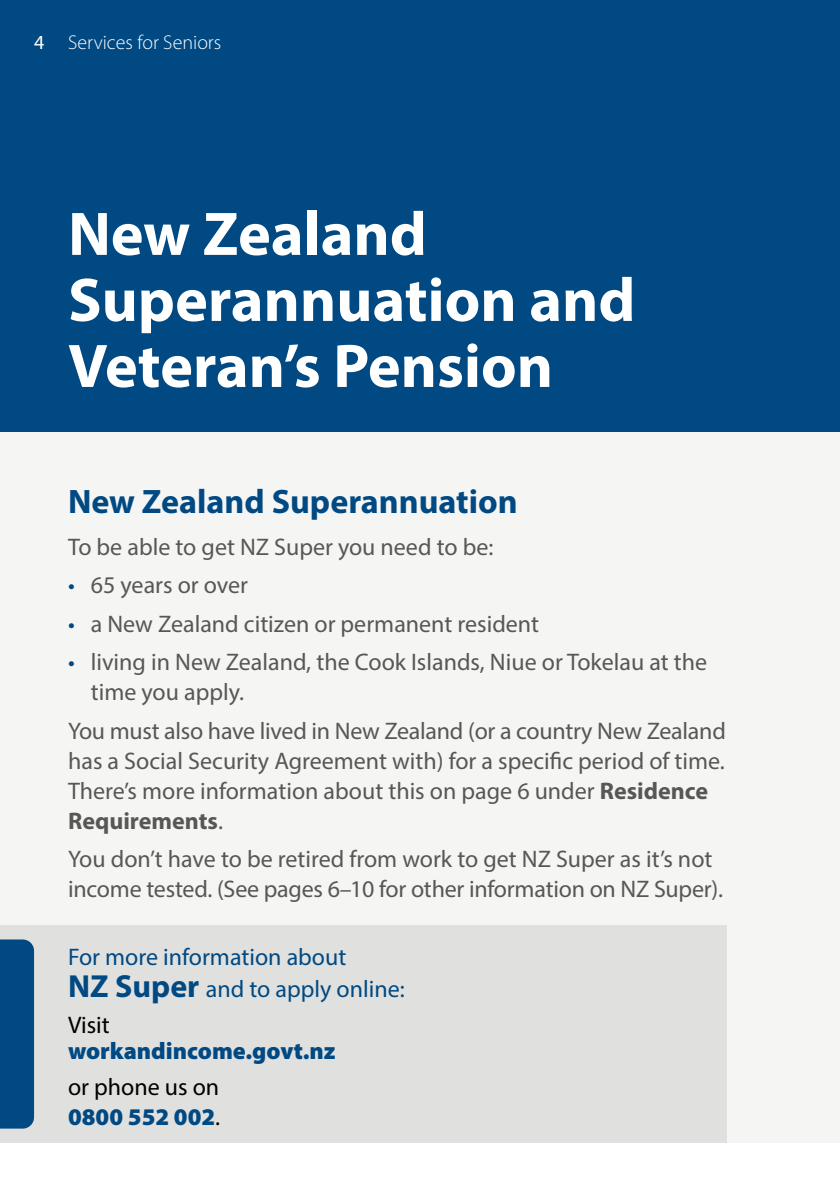
<style>
.page{position:relative;width:840px;height:1191px;background:#fff}
.page>*{position:absolute;margin:0;border:0;box-sizing:border-box;transform-origin:0 0}
.t1{font:700 62px/66px "Myriad Pro";color:#fff}
.t2{font:700 34px "Myriad Pro";color:#004982}
.Body{font:24px/30px "Myriad Pro";color:#575756}
.Body-2{font:900 24px/26px "Myriad Pro";color:#004982}
.Pullout_-_big_title{font:24px "Myriad Pro";color:#004982}
.Pullout_-_small_titl{font:24px "Myriad Pro";color:#004982}
.Body-3{font:24px/30px "Myriad Pro";color:#000}
.t3{font:300 20px "Myriad Pro";color:#fff}
.s1{font-weight:400}
.s2{color:#004982}
.s3{font-weight:700}
.s4{font-weight:700;font-size:32px}
.s5{font-weight:400;color:#000}
.s6{font-weight:900;color:#004982}
</style>
<div class="page">
<div style="left:0;top:430px;width:839px;height:712px;background:#f5f5f4"></div>
<div style="left:0;top:0;width:839px;height:431px;background:#004982"></div>
<div style="left:0;top:925px;width:726px;height:217px;background:#e0e0de"></div>
<div style="left:0;top:939px;width:34px;height:189px;background:#004982"></div>
<p class="t3" style="left:34px;top:30px;width:189px"><span class="s1">4</span> Services for Seniors</p>
<h1 class="t1" style="left:68px;top:199px;width:568px">New Zealand<br>Superannuation and<br>Veteran’s Pension</h1>
<h2 class="t2" style="left:68px;top:479px;width:451px">New Zealand Superannuation</h2>
<p class="Body" style="left:68px;top:531px;width:426px">To be able to get NZ Super you need to be:</p>
<p class="Body" style="left:68px;top:569px;width:181px"><span class="s2">•</span> 65 years or over</p>
<p class="Body" style="left:68px;top:608px;width:472px"><span class="s2">•</span> a New Zealand citizen or permanent resident</p>
<p class="Body" style="left:91px;top:646px;width:617px;text-indent:-23px"><span class="s2">•</span> living in New Zealand, the Cook Islands, Niue or Tokelau at the time you apply.</p>
<p class="Body" style="left:68px;top:715px;width:659px">You must also have lived in New Zealand (or a country New Zealand has a Social Security Agreement with) for a specific period of time.<br>There’s more information about this on page 6 under <span class="s3">Residence Requirements</span>.</p>
<p class="Body" style="left:68px;top:843px;width:656px">You don’t have to be retired from work to get NZ Super as it’s not income tested. (See pages 6–10 for other information on NZ Super).</p>
<p class="Pullout_-_small_titl" style="left:68px;top:942px;width:279px">For more information about</p>
<p class="Pullout_-_big_title" style="left:68px;top:974px;width:338px"><span class="s4">NZ Super</span> and to apply online:</p>
<p class="Body-2" style="left:68px;top:1011px;width:269px"><span class="s5">Visit </span>workandincome.govt.nz</p>
<p class="Body-3" style="left:68px;top:1071px;width:153px">or phone us on<br><span class="s6">0800 552 002</span>.</p>
</div>
